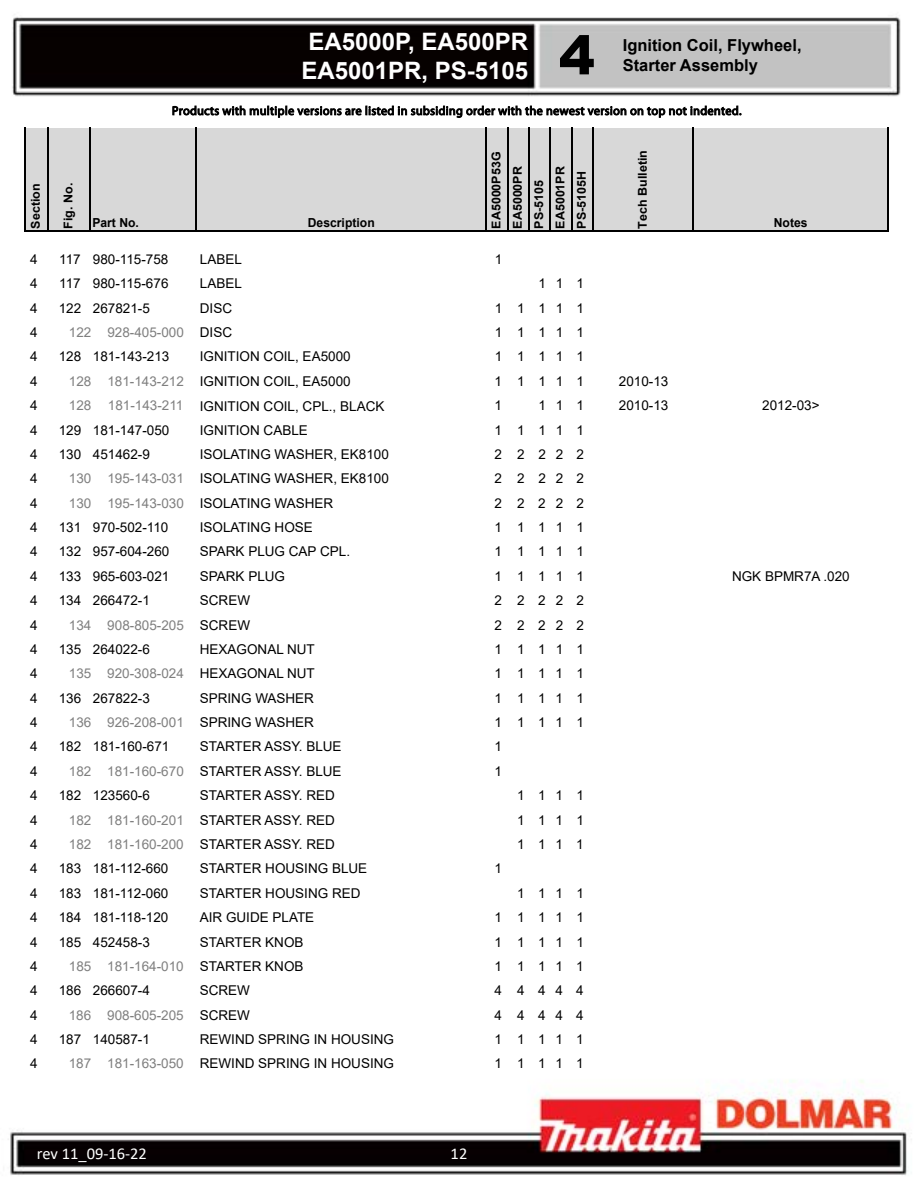
<style>
.page{position:relative;width:918px;height:1188px;background:#fff}
.page>*{position:absolute;margin:0;border:0;box-sizing:border-box;transform-origin:0 0}
.t1{font:900 54px "Arial";color:#000}
.t2{font:700 24px/28.8px "Arial";color:#fff}
.t3{font:700 16.5px/19.8px "Arial";color:#000}
.t4{font:16.5px "Calibri";color:#fff}
.t5{font:13.5px "Arial";color:#000}
.t6{font:13.5px "Arial";color:#7f7f7f}
.t7{font:12.45px "Myriad Pro";letter-spacing:.03em;color:#000}
.t8{font:700 12.45px "Arial";color:#000}
.t9{font:700 12.15px/21.3px "Arial";letter-spacing:.005em;color:#000}
.s1{color:#000}
.s2{color:#7f7f7f}
</style>
<div class="page">
<img style="left:8px;top:17px;width:900px;height:1158px">
<div style="left:25px;top:128px;width:863px;height:104px;background:#d8d8d8"></div>
<hr style="left:24px;top:128px;width:1px;height:104px;background:#000">
<hr style="left:47px;top:128px;width:2px;height:104px;background:#000">
<hr style="left:89px;top:128px;width:2px;height:104px;background:#000">
<hr style="left:195px;top:128px;width:2px;height:104px;background:#000">
<hr style="left:486px;top:128px;width:1px;height:104px;background:#000">
<hr style="left:507px;top:128px;width:1px;height:104px;background:#000">
<hr style="left:528px;top:128px;width:2px;height:104px;background:#000">
<hr style="left:550px;top:128px;width:1px;height:104px;background:#000">
<hr style="left:571px;top:128px;width:1px;height:104px;background:#000">
<hr style="left:592px;top:128px;width:2px;height:104px;background:#000">
<hr style="left:693px;top:128px;width:1px;height:104px;background:#000">
<hr style="left:887px;top:128px;width:2px;height:104px;background:#000">
<hr style="left:25px;top:231px;width:864px;height:1px;background:#000">
<p class="t9" style="left:25px;top:229px;width:47px;rotate:-90deg">Section</p>
<p class="t9" style="left:58px;top:229px;width:47px;rotate:-90deg">Fig. No.</p>
<h2 class="t2" style="left:301px;top:28px;width:228px">EA5000P, EA500PR<br>EA5001PR, PS-5105</h2>
<h1 class="t1" style="left:559px;top:16px;width:38px">4</h1>
<p class="t3" style="left:623px;top:36px;width:180px">Ignition Coil, Flywheel,<br>Starter Assembly</p>
<p class="t7" style="left:172px;top:103px;width:571px">Products with multiple versions are listed in subsiding order with the newest version on top not indented.</p>
<p class="t8" style="left:92px;top:214px;width:48px">Part No.</p>
<p class="t8" style="left:308px;top:214px;width:68px">Description</p>
<p class="t9" style="left:486px;top:229px;width:79px;rotate:-90deg">EA5000P53G<br>EA5000PR<br>PS-5105<br>EA5001PR<br>PS-5105H</p>
<p class="t9" style="left:632px;top:229px;width:80px;rotate:-90deg">Tech Bulletin</p>
<p class="t8" style="left:774px;top:214px;width:35px">Notes</p>
<p class="t5" style="left:30px;top:250px;width:9px">4</p>
<p class="t5" style="left:59px;top:250px;width:111px">117 980-115-758</p>
<p class="t5" style="left:200px;top:250px;width:44px">LABEL</p>
<p class="t5" style="left:495px;top:250px;width:9px">1</p>
<p class="t5" style="left:30px;top:274px;width:9px">4</p>
<p class="t5" style="left:59px;top:274px;width:111px">117 980-115-676</p>
<p class="t5" style="left:200px;top:274px;width:44px">LABEL</p>
<p class="t5" style="left:538px;top:274px;width:47px">11 1</p>
<p class="t5" style="left:30px;top:299px;width:9px">4</p>
<p class="t5" style="left:59px;top:299px;width:93px">122 267821-5</p>
<p class="t5" style="left:200px;top:299px;width:34px">DISC</p>
<p class="t5" style="left:495px;top:299px;width:91px">1 1111</p>
<p class="t5" style="left:30px;top:323px;width:9px">4</p>
<p class="t6" style="left:69px;top:323px;width:165px">122 928-405-000 <span class="s1">DISC</span></p>
<p class="t5" style="left:495px;top:323px;width:91px">1 1111</p>
<p class="t5" style="left:30px;top:347px;width:9px">4</p>
<p class="t5" style="left:59px;top:347px;width:112px">128 181-143-213</p>
<p class="t5" style="left:200px;top:347px;width:152px">IGNITION COIL, EA5000</p>
<p class="t5" style="left:495px;top:347px;width:91px">1 1111</p>
<p class="t5" style="left:30px;top:372px;width:9px">4</p>
<p class="t5" style="left:69px;top:372px;width:283px"><span class="s2">128 181-143-212</span> IGNITION COIL, EA5000</p>
<p class="t5" style="left:495px;top:372px;width:91px">1 1111</p>
<p class="t5" style="left:619px;top:372px;width:51px">2010-13</p>
<p class="t5" style="left:30px;top:396px;width:9px">4</p>
<p class="t5" style="left:69px;top:397px;width:317px"><span class="s2">128 181-143-211</span> IGNITION COIL, CPL., BLACK</p>
<p class="t5" style="left:495px;top:396px;width:9px">1</p>
<p class="t5" style="left:538px;top:396px;width:47px">11 1</p>
<p class="t5" style="left:619px;top:396px;width:51px">2010-13</p>
<p class="t5" style="left:762px;top:396px;width:59px">2012-03&gt;</p>
<p class="t5" style="left:30px;top:420px;width:9px">4</p>
<p class="t5" style="left:59px;top:420px;width:112px">129 181-147-050</p>
<p class="t5" style="left:200px;top:420px;width:110px">IGNITION CABLE</p>
<p class="t5" style="left:495px;top:420px;width:91px">1 1111</p>
<p class="t5" style="left:30px;top:445px;width:9px">4</p>
<p class="t5" style="left:59px;top:445px;width:93px">130 451462-9</p>
<p class="t5" style="left:200px;top:445px;width:191px">ISOLATING WASHER, EK8100</p>
<p class="t5" style="left:495px;top:445px;width:91px">2 2222</p>
<p class="t5" style="left:30px;top:469px;width:9px">4</p>
<p class="t5" style="left:69px;top:469px;width:322px"><span class="s2">130 195-143-031</span> ISOLATING WASHER, EK8100</p>
<p class="t5" style="left:495px;top:469px;width:91px">2 2222</p>
<p class="t5" style="left:30px;top:494px;width:9px">4</p>
<p class="t5" style="left:69px;top:494px;width:266px"><span class="s2">130 195-143-030</span> ISOLATING WASHER</p>
<p class="t5" style="left:495px;top:494px;width:91px">2 2222</p>
<p class="t5" style="left:30px;top:518px;width:9px">4</p>
<p class="t5" style="left:59px;top:518px;width:111px">131 970-502-110</p>
<p class="t5" style="left:200px;top:518px;width:115px">ISOLATING HOSE</p>
<p class="t5" style="left:495px;top:518px;width:91px">1 1111</p>
<p class="t5" style="left:30px;top:542px;width:9px">4</p>
<p class="t5" style="left:59px;top:542px;width:112px">132 957-604-260</p>
<p class="t5" style="left:200px;top:542px;width:152px">SPARK PLUG CAP CPL.</p>
<p class="t5" style="left:495px;top:542px;width:91px">1 1111</p>
<p class="t5" style="left:30px;top:567px;width:9px">4</p>
<p class="t5" style="left:59px;top:567px;width:112px">133 965-603-021</p>
<p class="t5" style="left:200px;top:567px;width:87px">SPARK PLUG</p>
<p class="t5" style="left:495px;top:567px;width:91px">1 1111</p>
<p class="t5" style="left:732px;top:567px;width:119px">NGK BPMR7A .020</p>
<p class="t5" style="left:30px;top:591px;width:9px">4</p>
<p class="t5" style="left:59px;top:591px;width:93px">134 266472-1</p>
<p class="t5" style="left:200px;top:591px;width:52px">SCREW</p>
<p class="t5" style="left:495px;top:591px;width:91px">2 2222</p>
<p class="t5" style="left:30px;top:616px;width:9px">4</p>
<p class="t6" style="left:69px;top:616px;width:183px">134 908-805-205 <span class="s1">SCREW</span></p>
<p class="t5" style="left:495px;top:616px;width:91px">2 2222</p>
<p class="t5" style="left:30px;top:640px;width:9px">4</p>
<p class="t5" style="left:59px;top:640px;width:93px">135 264022-6</p>
<p class="t5" style="left:200px;top:640px;width:117px">HEXAGONAL NUT</p>
<p class="t5" style="left:495px;top:640px;width:91px">1 1111</p>
<p class="t5" style="left:30px;top:664px;width:9px">4</p>
<p class="t6" style="left:69px;top:664px;width:247px">135 920-308-024 <span class="s1">HEXAGONAL NUT</span></p>
<p class="t5" style="left:495px;top:664px;width:91px">1 1111</p>
<p class="t5" style="left:30px;top:689px;width:9px">4</p>
<p class="t5" style="left:59px;top:689px;width:93px">136 267822-3</p>
<p class="t5" style="left:200px;top:689px;width:116px">SPRING WASHER</p>
<p class="t5" style="left:495px;top:689px;width:91px">1 1111</p>
<p class="t5" style="left:30px;top:713px;width:9px">4</p>
<p class="t6" style="left:69px;top:713px;width:247px">136 926-208-001 <span class="s1">SPRING WASHER</span></p>
<p class="t5" style="left:495px;top:713px;width:91px">1 1111</p>
<p class="t5" style="left:30px;top:737px;width:9px">4</p>
<p class="t5" style="left:59px;top:737px;width:112px">182 181-160-671</p>
<p class="t5" style="left:200px;top:737px;width:143px">STARTER ASSY. BLUE</p>
<p class="t5" style="left:495px;top:737px;width:9px">1</p>
<p class="t5" style="left:30px;top:762px;width:9px">4</p>
<p class="t5" style="left:69px;top:762px;width:274px"><span class="s2">182 181-160-670</span> STARTER ASSY. BLUE</p>
<p class="t5" style="left:495px;top:762px;width:9px">1</p>
<p class="t5" style="left:30px;top:786px;width:9px">4</p>
<p class="t5" style="left:59px;top:786px;width:93px">182 123560-6</p>
<p class="t5" style="left:200px;top:786px;width:137px">STARTER ASSY. RED</p>
<p class="t5" style="left:517px;top:786px;width:68px">1111</p>
<p class="t5" style="left:30px;top:811px;width:9px">4</p>
<p class="t5" style="left:69px;top:811px;width:268px"><span class="s2">182 181-160-201</span> STARTER ASSY. RED</p>
<p class="t5" style="left:517px;top:811px;width:68px">1111</p>
<p class="t5" style="left:30px;top:835px;width:9px">4</p>
<p class="t5" style="left:69px;top:835px;width:268px"><span class="s2">182 181-160-200</span> STARTER ASSY. RED</p>
<p class="t5" style="left:517px;top:835px;width:68px">1111</p>
<p class="t5" style="left:30px;top:859px;width:9px">4</p>
<p class="t5" style="left:59px;top:859px;width:111px">183 181-112-660</p>
<p class="t5" style="left:200px;top:859px;width:169px">STARTER HOUSING BLUE</p>
<p class="t5" style="left:495px;top:859px;width:9px">1</p>
<p class="t5" style="left:30px;top:884px;width:9px">4</p>
<p class="t5" style="left:59px;top:884px;width:111px">183 181-112-060</p>
<p class="t5" style="left:200px;top:884px;width:162px">STARTER HOUSING RED</p>
<p class="t5" style="left:517px;top:884px;width:68px">1111</p>
<p class="t5" style="left:30px;top:908px;width:9px">4</p>
<p class="t5" style="left:59px;top:908px;width:111px">184 181-118-120</p>
<p class="t5" style="left:200px;top:908px;width:116px">AIR GUIDE PLATE</p>
<p class="t5" style="left:495px;top:908px;width:91px">1 1111</p>
<p class="t5" style="left:30px;top:932px;width:9px">4</p>
<p class="t5" style="left:59px;top:932px;width:93px">185 452458-3</p>
<p class="t5" style="left:200px;top:932px;width:105px">STARTER KNOB</p>
<p class="t5" style="left:495px;top:932px;width:91px">1 1111</p>
<p class="t5" style="left:30px;top:957px;width:9px">4</p>
<p class="t6" style="left:69px;top:957px;width:236px">185 181-164-010 <span class="s1">STARTER KNOB</span></p>
<p class="t5" style="left:495px;top:957px;width:91px">1 1111</p>
<p class="t5" style="left:30px;top:981px;width:9px">4</p>
<p class="t5" style="left:59px;top:981px;width:93px">186 266607-4</p>
<p class="t5" style="left:200px;top:981px;width:52px">SCREW</p>
<p class="t5" style="left:495px;top:981px;width:91px">4 4444</p>
<p class="t5" style="left:30px;top:1006px;width:9px">4</p>
<p class="t6" style="left:69px;top:1006px;width:183px">186 908-605-205 <span class="s1">SCREW</span></p>
<p class="t5" style="left:495px;top:1006px;width:91px">4 4444</p>
<p class="t5" style="left:30px;top:1030px;width:9px">4</p>
<p class="t5" style="left:59px;top:1030px;width:93px">187 140587-1</p>
<p class="t5" style="left:200px;top:1030px;width:196px">REWIND SPRING IN HOUSING</p>
<p class="t5" style="left:495px;top:1030px;width:91px">1 1111</p>
<p class="t5" style="left:30px;top:1054px;width:9px">4</p>
<p class="t5" style="left:69px;top:1054px;width:327px"><span class="s2">187 181-163-050</span> REWIND SPRING IN HOUSING</p>
<p class="t5" style="left:495px;top:1054px;width:91px">1 1111</p>
<p class="t4" style="left:37px;top:1142px;width:112px">rev 11_09-16-22</p>
<p class="t4" style="left:451px;top:1142px;width:18px">12</p>
</div>
